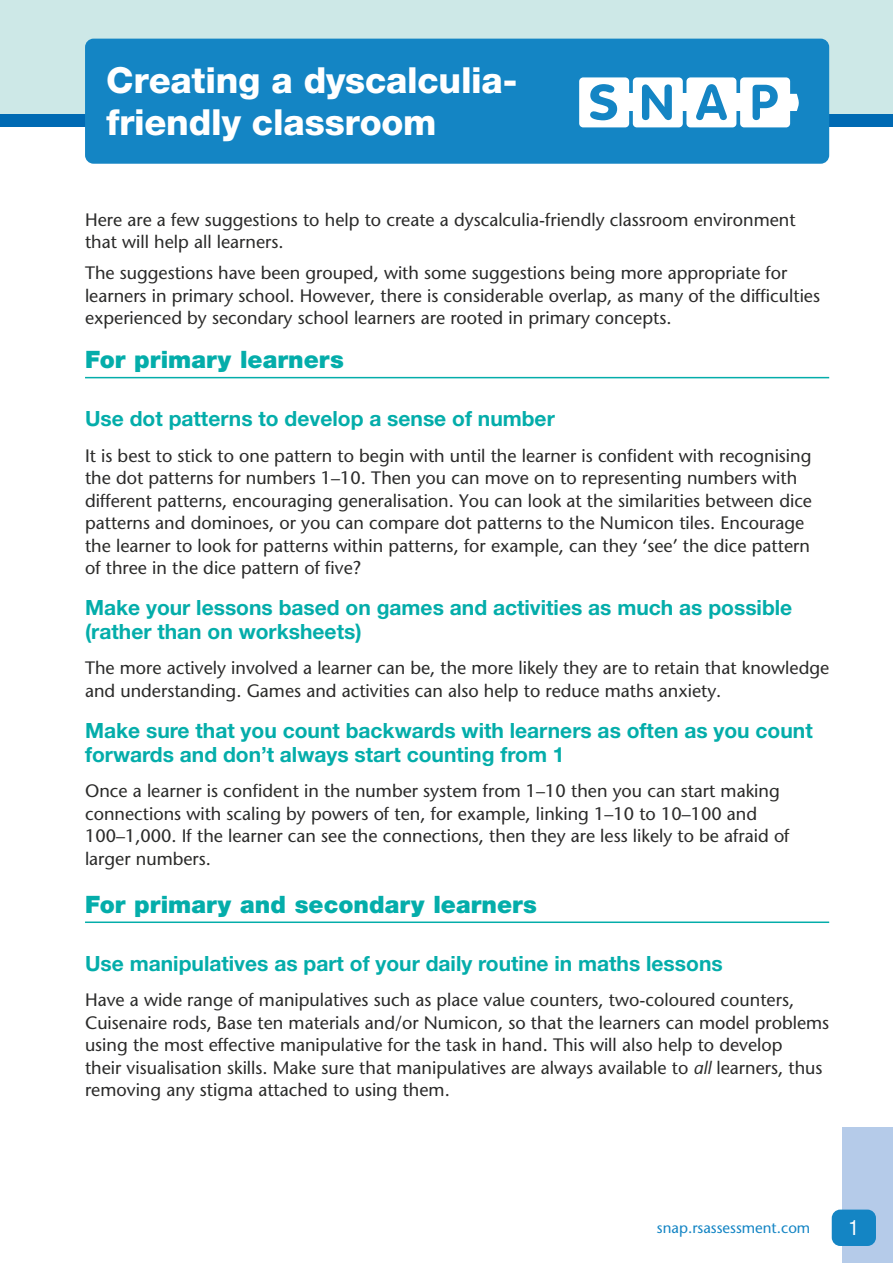
<style>
.page{position:relative;width:893px;height:1263px;background:#fff}
.page>*{position:absolute;margin:0;border:0;box-sizing:border-box;transform-origin:0 0}
.t1{font:800 36px/42px "Helvetica Neue LT Std";letter-spacing:-.005em;color:#fff}
.t2{font:900 24px "Helvetica Neue LT Std";letter-spacing:.005em;color:#04adaa}
.t3{font:700 21px/24px "Helvetica Neue LT Std";color:#04adaa}
.t4{font:condensed 21px "Helvetica Neue LT Std";color:#fff}
.t5{font:500 18px/22.5px "Stone Sans Std";color:#2b2b2a}
.t6{font:500 15px "Stone Sans Std";color:#1485c4}
.s1{font-style:italic}
</style>
<div class="page">
<div style="left:0;top:0;width:893px;height:114px;background:#cde8e7"></div>
<div style="left:0;top:114px;width:893px;height:13px;background:#006ab3"></div>
<div style="left:85px;top:39px;width:744px;height:125px;background:#1485c4;border-radius:9px"></div>
<svg style="left:579px;top:77px;width:220px;height:50px"></svg>
<div style="left:842px;top:1127px;width:51px;height:136px;background:#b5cbe9"></div>
<div style="left:832px;top:1209px;width:44px;height:37px;background:#1485c4;border-radius:9px"></div>
<hr style="left:85px;top:377px;width:744px;height:1px;background:#04adaa">
<hr style="left:85px;top:921px;width:744px;height:2px;background:#04adaa">
<h1 class="t1" style="left:106px;top:59px;width:413px">Creating a dyscalculia&shy;friendly classroom</h1>
<p class="t5" style="left:85px;top:208px;width:712px">Here are a few suggestions to help to create a dyscalculia-friendly classroom environment that will help all learners.</p>
<p class="t5" style="left:85px;top:262px;width:736px">The suggestions have been grouped, with some suggestions being more appropriate for learners in primary school. However, there is considerable overlap, as many of the difficulties experienced by secondary school learners are rooted in primary concepts.</p>
<h2 class="t2" style="left:85px;top:345px;width:260px">For primary learners</h2>
<p class="t3" style="left:85px;top:406px;width:471px">Use dot patterns to develop a sense of number</p>
<p class="t5" style="left:85px;top:444px;width:729px">It is best to stick to one pattern to begin with until the learner is confident with recognising the dot patterns for numbers 1–10. Then you can move on to representing numbers with different patterns, encouraging generalisation. You can look at the similarities between dice patterns and dominoes, or you can compare dot patterns to the Numicon tiles. Encourage the learner to look for patterns within patterns, for example, can they ‘see’ the dice pattern of three in the dice pattern of five?</p>
<p class="t3" style="left:85px;top:595px;width:709px">Make your lessons based on games and activities as much as possible (rather than on worksheets)</p>
<p class="t5" style="left:85px;top:657px;width:746px">The more actively involved a learner can be, the more likely they are to retain that knowledge and understanding. Games and activities can also help to reduce maths anxiety.</p>
<p class="t3" style="left:85px;top:718px;width:729px">Make sure that you count backwards with learners as often as you count forwards and don’t always start counting from 1</p>
<p class="t5" style="left:85px;top:780px;width:706px">Once a learner is confident in the number system from 1–10 then you can start making connections with scaling by powers of ten, for example, linking 1–10 to 10–100 and 100–1,000. If the learner can see the connections, then they are less likely to be afraid of larger numbers.</p>
<h2 class="t2" style="left:85px;top:890px;width:453px">For primary and secondary learners</h2>
<p class="t3" style="left:85px;top:951px;width:639px">Use manipulatives as part of your daily routine in maths lessons</p>
<p class="t5" style="left:85px;top:989px;width:746px">Have a wide range of manipulatives such as place value counters, two-coloured counters, Cuisenaire rods, Base ten materials and/or Numicon, so that the learners can model problems using the most effective manipulative for the task in hand. This will also help to develop<br>their visualisation skills. Make sure that manipulatives are always available to <span class="s1">all</span> learners, thus removing any stigma attached to using them.</p>
<p class="t6" style="left:657px;top:1219px;width:155px">snap.rsassessment.com</p>
<p class="t4" style="left:849px;top:1216px;width:12px">1</p>
</div>
